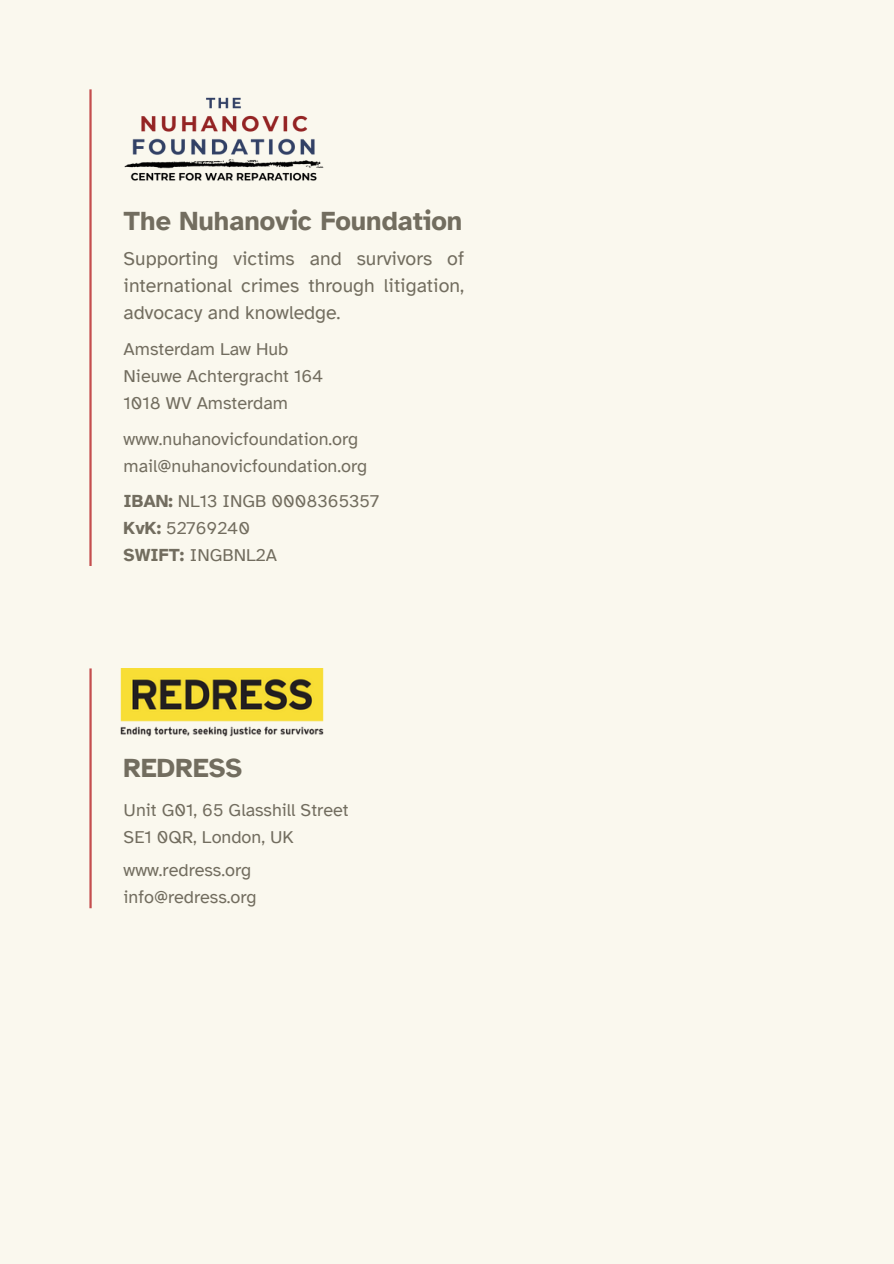
<style>
.page{position:relative;width:894px;height:1264px;background:#fff}
.page>*{position:absolute;margin:0;border:0;box-sizing:border-box;transform-origin:0 0}
.t1{font:700 27px "Atkinson Hyperlegible";color:#726d5f}
.t2{font:19.5px/27px "Atkinson Hyperlegible";color:#726d5f;text-align:justify}
.t3{font:18px "Atkinson Hyperlegible";color:#726d5f}
.s1{font-weight:700}
</style>
<div class="page">
<div style="left:0;top:0;width:893px;height:1263px;background:#faf8ee"></div>
<hr style="left:89px;top:89px;width:3px;height:477px;background:#c44e4e">
<img style="left:124px;top:97px;width:200px;height:84px">
<hr style="left:89px;top:668px;width:3px;height:240px;background:#c44e4e">
<img style="left:121px;top:668px;width:202px;height:68px">
<h2 class="t1" style="left:123px;top:205px;width:340px">The Nuhanovic Foundation</h2>
<p class="t2" style="left:123px;top:244px;width:342px">Supporting victims and survivors of international crimes through litigation, advocacy and knowledge.</p>
<p class="t3" style="left:123px;top:338px;width:166px">Amsterdam Law Hub</p>
<p class="t3" style="left:123px;top:365px;width:201px">Nieuwe Achtergracht 164</p>
<p class="t3" style="left:123px;top:392px;width:166px">1018 WV Amsterdam</p>
<p class="t3" style="left:123px;top:427px;width:236px">www.nuhanovicfoundation.org</p>
<p class="t3" style="left:123px;top:454px;width:245px">mail@nuhanovicfoundation.org</p>
<p class="t3" style="left:123px;top:489px;width:257px"><span class="s1">IBAN:</span> NL13 INGB 0008365357</p>
<p class="t3" style="left:123px;top:516px;width:128px"><span class="s1">KvK:</span> 52769240</p>
<p class="t3" style="left:123px;top:543px;width:155px"><span class="s1">SWIFT:</span> INGBNL2A</p>
<p class="t1" style="left:124px;top:750px;width:120px">REDRESS</p>
<p class="t3" style="left:124px;top:799px;width:226px">Unit G01, 65 Glasshill Street</p>
<p class="t3" style="left:124px;top:826px;width:172px">SE1 0QR, London, UK</p>
<p class="t3" style="left:124px;top:859px;width:129px">www.redress.org</p>
<h1 class="t3" style="left:124px;top:886px;width:135px">info@redress.org</h1>
</div>
